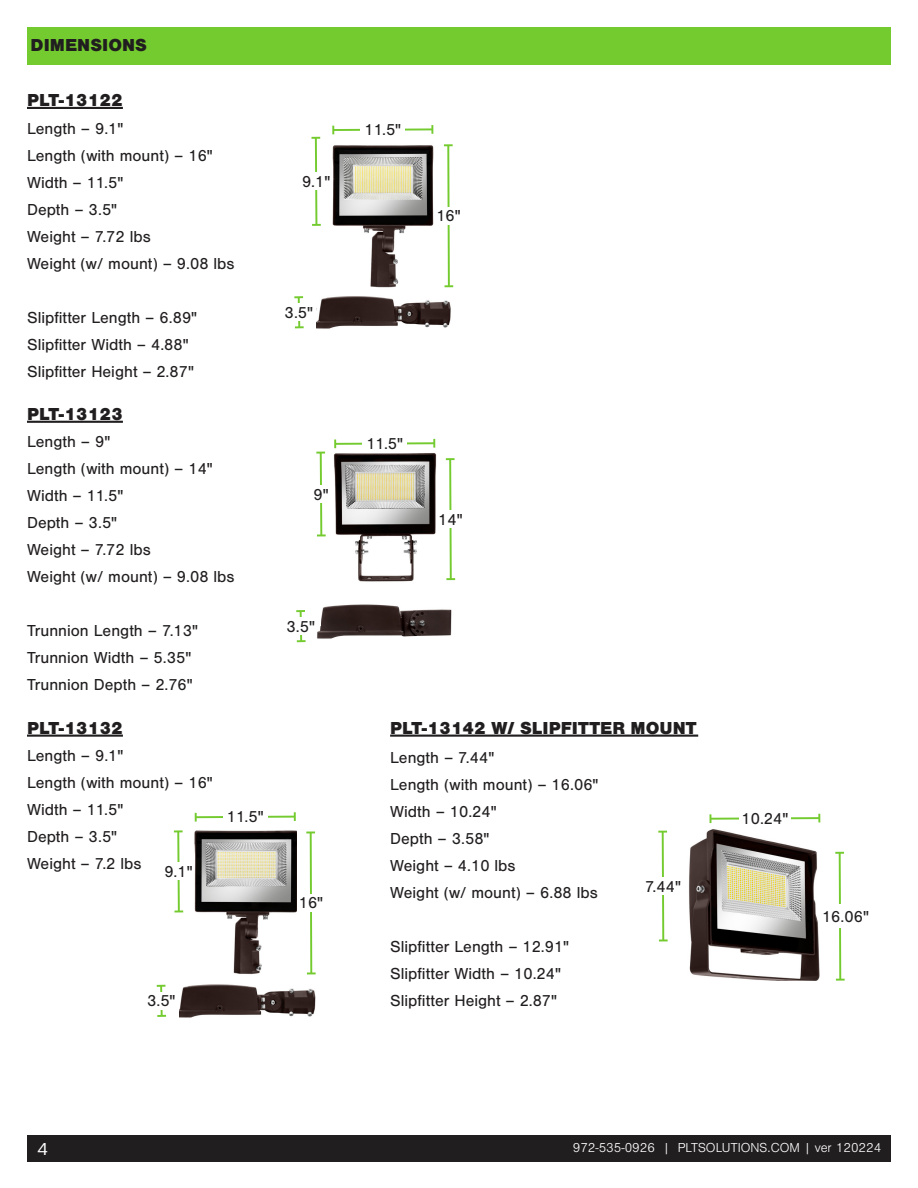
<style>
.page{position:relative;width:918px;height:1188px;background:#fff}
.page>*{position:absolute;margin:0;border:0;box-sizing:border-box;transform-origin:0 0}
.t1{font:900 18px "Nimbus San";color:#211e1f}
.t2{font:18px "Balto";color:#fff}
.PLT_Body{font:16.5px "Nimbus San";color:#211e1f}
.t3{font:300 13.5px "Nimbus San";color:#fff}
</style>
<div class="page">
<div style="left:27px;top:1135px;width:864px;height:27px;background:#211e1f"></div>
<div style="left:27px;top:27px;width:864px;height:37px;background:#74cb2f"></div>
<hr style="left:27px;top:107px;width:96px;height:2px;background:#211e1f">
<hr style="left:27px;top:421px;width:96px;height:2px;background:#211e1f">
<hr style="left:27px;top:735px;width:96px;height:2px;background:#211e1f">
<hr style="left:390px;top:735px;width:308px;height:2px;background:#211e1f">
<img style="left:316px;top:145px;width:135px;height:184px">
<svg style="left:332px;top:125px;width:102px;height:9px"></svg>
<div style="left:361px;top:123px;width:44px;height:14px;background:#fff"></div>
<div style="left:316px;top:143px;width:14px;height:86px;background:#fff"></div>
<div style="left:435px;top:143px;width:19px;height:147px;background:#fff"></div>
<svg style="left:312px;top:136px;width:9px;height:90px"></svg>
<div style="left:310px;top:173px;width:12px;height:17px;background:#fff"></div>
<svg style="left:294px;top:296px;width:10px;height:33px"></svg>
<div style="left:293px;top:304px;width:12px;height:17px;background:#fff"></div>
<svg style="left:444px;top:144px;width:9px;height:144px"></svg>
<div style="left:442px;top:207px;width:13px;height:17px;background:#fff"></div>
<img style="left:317px;top:453px;width:135px;height:186px">
<svg style="left:334px;top:439px;width:102px;height:9px"></svg>
<div style="left:363px;top:436px;width:44px;height:15px;background:#fff"></div>
<div style="left:318px;top:451px;width:13px;height:86px;background:#fff"></div>
<div style="left:306px;top:586px;width:15px;height:40px;background:#fff"></div>
<div style="left:438px;top:452px;width:20px;height:150px;background:#fff"></div>
<svg style="left:316px;top:451px;width:10px;height:86px"></svg>
<div style="left:315px;top:485px;width:12px;height:18px;background:#fff"></div>
<svg style="left:296px;top:610px;width:10px;height:33px"></svg>
<div style="left:295px;top:618px;width:12px;height:17px;background:#fff"></div>
<svg style="left:446px;top:458px;width:9px;height:123px"></svg>
<div style="left:444px;top:511px;width:13px;height:17px;background:#fff"></div>
<img style="left:156px;top:830px;width:160px;height:188px">
<svg style="left:194px;top:812px;width:102px;height:10px"></svg>
<div style="left:223px;top:810px;width:44px;height:14px;background:#fff"></div>
<div style="left:179px;top:828px;width:13px;height:86px;background:#fff"></div>
<div style="left:164px;top:979px;width:15px;height:40px;background:#fff"></div>
<div style="left:298px;top:830px;width:19px;height:147px;background:#fff"></div>
<svg style="left:174px;top:830px;width:9px;height:83px"></svg>
<div style="left:172px;top:863px;width:13px;height:17px;background:#fff"></div>
<svg style="left:157px;top:984px;width:9px;height:34px"></svg>
<div style="left:155px;top:992px;width:13px;height:17px;background:#fff"></div>
<svg style="left:306px;top:831px;width:10px;height:144px"></svg>
<div style="left:305px;top:894px;width:12px;height:18px;background:#fff"></div>
<img style="left:689px;top:829px;width:131px;height:152px">
<svg style="left:658px;top:830px;width:10px;height:112px"></svg>
<svg style="left:835px;top:851px;width:10px;height:130px"></svg>
<svg style="left:709px;top:814px;width:112px;height:9px"></svg>
<div style="left:657px;top:877px;width:12px;height:18px;background:#fff"></div>
<div style="left:834px;top:904px;width:12px;height:24px;background:#fff"></div>
<div style="left:739px;top:810px;width:51px;height:17px;background:#fff"></div>
<p class="t1" style="left:31px;top:35px;width:118px">DIMENSIONS</p>
<p class="t1" style="left:27px;top:90px;width:97px">PLT-13122</p>
<p class="PLT_Body" style="left:27px;top:119px;width:98px">Length – 9.1"</p>
<p class="PLT_Body" style="left:27px;top:146px;width:187px">Length (with mount) – 16"</p>
<p class="PLT_Body" style="left:27px;top:173px;width:98px">Width – 11.5"</p>
<p class="PLT_Body" style="left:27px;top:200px;width:92px">Depth – 3.5"</p>
<p class="PLT_Body" style="left:27px;top:227px;width:125px">Weight – 7.72 lbs</p>
<p class="PLT_Body" style="left:27px;top:254px;width:209px">Weight (w/ mount) – 9.08 lbs</p>
<p class="PLT_Body" style="left:27px;top:308px;width:172px">Slipfitter Length – 6.89"</p>
<p class="PLT_Body" style="left:27px;top:335px;width:163px">Slipfitter Width – 4.88"</p>
<p class="PLT_Body" style="left:27px;top:362px;width:168px">Slipfitter Height – 2.87"</p>
<p class="t1" style="left:27px;top:404px;width:97px">PLT-13123</p>
<p class="PLT_Body" style="left:27px;top:433px;width:85px">Length – 9"</p>
<p class="PLT_Body" style="left:27px;top:460px;width:187px">Length (with mount) – 14"</p>
<p class="PLT_Body" style="left:27px;top:487px;width:98px">Width – 11.5"</p>
<p class="PLT_Body" style="left:27px;top:514px;width:92px">Depth – 3.5"</p>
<p class="PLT_Body" style="left:27px;top:541px;width:125px">Weight – 7.72 lbs</p>
<p class="PLT_Body" style="left:27px;top:568px;width:209px">Weight (w/ mount) – 9.08 lbs</p>
<p class="PLT_Body" style="left:27px;top:622px;width:173px">Trunnion Length – 7.13"</p>
<p class="PLT_Body" style="left:27px;top:649px;width:166px">Trunnion Width – 5.35"</p>
<p class="PLT_Body" style="left:27px;top:676px;width:167px">Trunnion Depth – 2.76"</p>
<p class="PLT_Body" style="left:302px;top:172px;width:30px">9.1"</p>
<p class="PLT_Body" style="left:365px;top:121px;width:38px">11.5"</p>
<p class="PLT_Body" style="left:285px;top:303px;width:30px">3.5"</p>
<p class="PLT_Body" style="left:436px;top:207px;width:26px">16"</p>
<p class="PLT_Body" style="left:313px;top:485px;width:17px">9"</p>
<p class="PLT_Body" style="left:286px;top:617px;width:30px">3.5"</p>
<p class="PLT_Body" style="left:366px;top:435px;width:38px">11.5"</p>
<p class="PLT_Body" style="left:438px;top:510px;width:26px">14"</p>
<p class="t1" style="left:27px;top:717px;width:97px">PLT-13132</p>
<p class="t1" style="left:390px;top:717px;width:308px">PLT-13142 W/ SLIPFITTER MOUNT</p>
<p class="PLT_Body" style="left:27px;top:747px;width:98px">Length – 9.1"</p>
<p class="PLT_Body" style="left:27px;top:774px;width:187px">Length (with mount) – 16"</p>
<p class="PLT_Body" style="left:27px;top:801px;width:98px">Width – 11.5"</p>
<p class="PLT_Body" style="left:27px;top:828px;width:92px">Depth – 3.5"</p>
<p class="PLT_Body" style="left:27px;top:855px;width:116px">Weight – 7.2 lbs</p>
<p class="PLT_Body" style="left:164px;top:862px;width:30px">9.1"</p>
<p class="PLT_Body" style="left:227px;top:808px;width:38px">11.5"</p>
<p class="PLT_Body" style="left:147px;top:992px;width:30px">3.5"</p>
<p class="PLT_Body" style="left:299px;top:894px;width:26px">16"</p>
<p class="PLT_Body" style="left:390px;top:748px;width:106px">Length – 7.44"</p>
<p class="PLT_Body" style="left:390px;top:775px;width:210px">Length (with mount) – 16.06"</p>
<p class="PLT_Body" style="left:390px;top:802px;width:108px">Width – 10.24"</p>
<p class="PLT_Body" style="left:390px;top:829px;width:101px">Depth – 3.58"</p>
<p class="PLT_Body" style="left:390px;top:856px;width:127px">Weight – 4.10 lbs</p>
<p class="PLT_Body" style="left:390px;top:883px;width:209px">Weight (w/ mount) – 6.88 lbs</p>
<p class="PLT_Body" style="left:390px;top:937px;width:181px">Slipfitter Length – 12.91"</p>
<p class="PLT_Body" style="left:390px;top:964px;width:172px">Slipfitter Width – 10.24"</p>
<p class="PLT_Body" style="left:390px;top:991px;width:168px">Slipfitter Height – 2.87"</p>
<p class="PLT_Body" style="left:645px;top:877px;width:37px">7.44"</p>
<p class="PLT_Body" style="left:741px;top:809px;width:48px">10.24"</p>
<p class="PLT_Body" style="left:822px;top:907px;width:48px">16.06"</p>
<p class="t2" style="left:38px;top:1138px;width:11px">4</p>
<p class="t3" style="left:573px;top:1140px;width:310px">972-535-0926 | PLTSOLUTIONS.COM | ver 120224</p>
</div>
